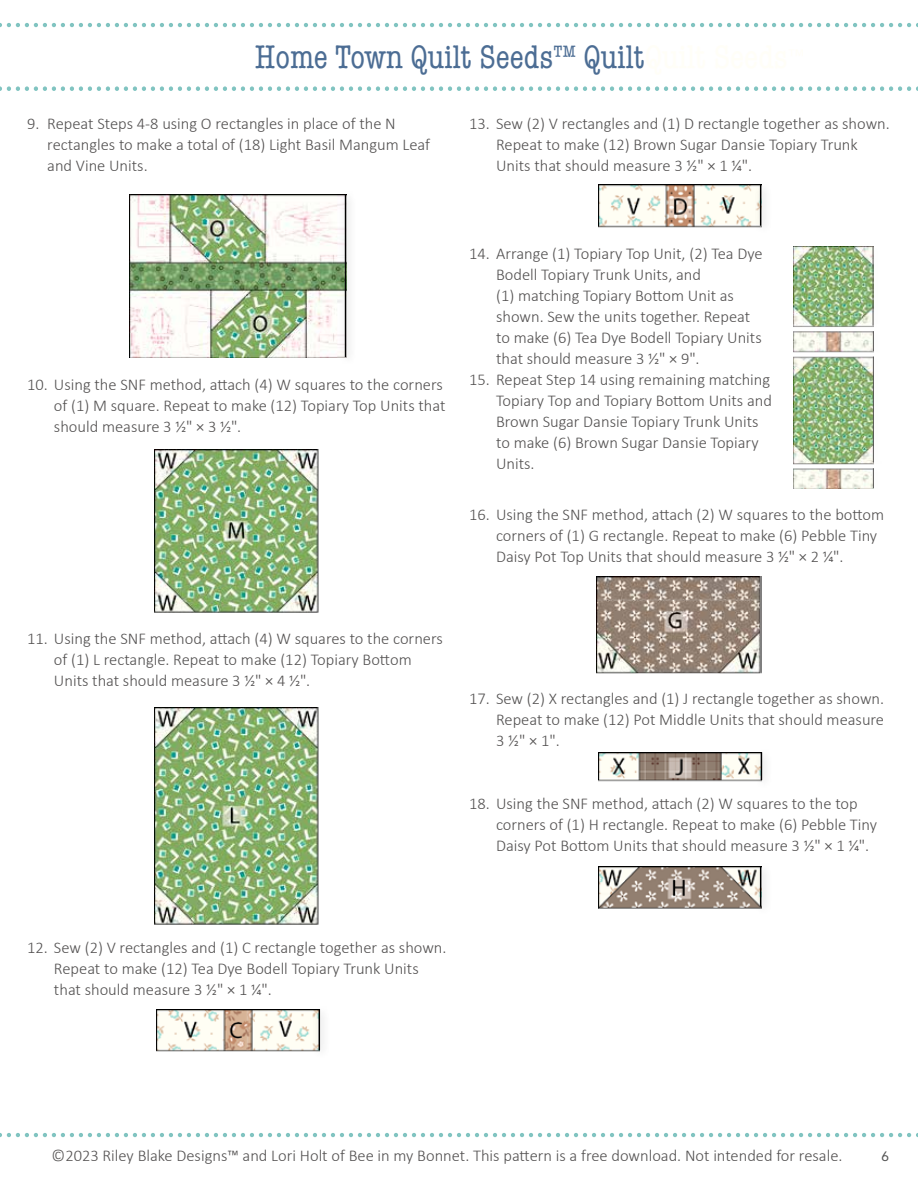
<style>
.page{position:relative;width:918px;height:1188px;background:#fff}
.page>*{position:absolute;margin:0;border:0;box-sizing:border-box;transform-origin:0 0}
.t1{font:condensed 33px "American Typewriter ITC Pro";color:#4c6d94}
.t2{font:300 16.5px/21px "Calibri";color:#535151}
.t3{font:13.5px "Avenir LT Std";color:#525252}
.s1{font-size:27px}
.s2{color:#fffef7}
</style>
<div class="page">
<svg style="left:0;top:1133px;width:918px;height:4px"></svg>
<svg style="left:0;top:86px;width:918px;height:5px"></svg>
<svg style="left:0;top:23px;width:918px;height:4px"></svg>
<img style="left:130px;top:194px;width:209px;height:163px">
<img style="left:155px;top:449px;width:164px;height:164px">
<img style="left:155px;top:707px;width:164px;height:218px">
<img style="left:157px;top:1009px;width:156px;height:43px">
<img style="left:599px;top:185px;width:155px;height:43px">
<img style="left:794px;top:246px;width:73px;height:242px">
<img style="left:597px;top:577px;width:164px;height:96px">
<img style="left:599px;top:752px;width:156px;height:30px">
<img style="left:599px;top:866px;width:155px;height:43px">
<div style="left:867px;top:243px;width:17px;height:91px;background:#000;opacity:.3"></div>
<hr style="left:873px;top:246px;width:1px;height:80px;background:#535151">
<div style="left:867px;top:353px;width:17px;height:118px;background:#000;opacity:.3"></div>
<hr style="left:873px;top:357px;width:1px;height:106px;background:#535151">
<div style="left:867px;top:328px;width:17px;height:31px;background:#000;opacity:.3"></div>
<svg style="left:873px;top:331px;width:1px;height:20px"></svg>
<div style="left:867px;top:465px;width:17px;height:31px;background:#000;opacity:.3"></div>
<svg style="left:873px;top:468px;width:1px;height:20px"></svg>
<div style="left:339px;top:190px;width:18px;height:177px;background:#000;opacity:.3"></div>
<hr style="left:345px;top:194px;width:1px;height:163px;background:#000">
<div style="left:754px;top:180px;width:18px;height:55px;background:#000;opacity:.3"></div>
<hr style="left:760px;top:185px;width:1px;height:41px;background:#000">
<div style="left:755px;top:747px;width:18px;height:43px;background:#000;opacity:.3"></div>
<svg style="left:761px;top:752px;width:1px;height:28px"></svg>
<div style="left:313px;top:1004px;width:17px;height:56px;background:#000;opacity:.3"></div>
<hr style="left:319px;top:1009px;width:1px;height:41px;background:#000">
<div style="left:754px;top:862px;width:18px;height:54px;background:#000;opacity:.3"></div>
<hr style="left:760px;top:867px;width:1px;height:40px;background:#000">
<h1 class="t1" style="left:255px;top:38px;width:551px">Home Town Quilt Seeds<span class="s1">™</span> Quilt<span class="s2">Quilt Seeds</span><sup>™</sup></h1>
<p class="t2" style="left:47px;top:113px;width:384px;text-indent:-20px">9. Repeat Steps 4-8 using O rectangles in place of the N rectangles to make a total of (18) Light Basil Mangum Leaf and Vine Units.</p>
<p class="t2" style="left:496px;top:113px;width:395px;text-indent:-27px">13. Sew (2) V rectangles and (1) D rectangle together as shown.<br>Repeat to make (12) Brown Sugar Dansie Topiary Trunk<br>Units that should measure 3 ½" × 1 1/4".</p>
<p class="t2" style="left:54px;top:374px;width:393px;text-indent:-27px">10. Using the SNF method, attach (4) W squares to the corners of (1) M square. Repeat to make (12) Topiary Top Units that should measure 3 1/2" × 3 1/2".</p>
<p class="t2" style="left:496px;top:242px;width:268px;text-indent:-27px">14. Arrange (1) Topiary Top Unit, (2) Tea Dye Bodell Topiary Trunk Units, and<br>(1) matching Topiary Bottom Unit as shown. Sew the units together. Repeat to make (6) Tea Dye Bodell Topiary Units that should measure 3 1/2" × 9".</p>
<p class="t2" style="left:496px;top:369px;width:277px;text-indent:-27px">15. Repeat Step 14 using remaining matching Topiary Top and Topiary Bottom Units and Brown Sugar Dansie Topiary Trunk Units to make (6) Brown Sugar Dansie Topiary Units.</p>
<p class="t2" style="left:496px;top:504px;width:390px;text-indent:-27px">16. Using the SNF method, attach (2) W squares to the bottom corners of (1) G rectangle. Repeat to make (6) Pebble Tiny<br>Daisy Pot Top Units that should measure 3 1/2" × 2 1/4".</p>
<p class="t2" style="left:54px;top:628px;width:390px;text-indent:-27px">11. Using the SNF method, attach (4) W squares to the corners of (1) L rectangle. Repeat to make (12) Topiary Bottom<br>Units that should measure 3 1/2" × 4 1/2".</p>
<p class="t2" style="left:496px;top:687px;width:390px;text-align:justify;text-indent:-27px">17. Sew (2) X rectangles and (1) J rectangle together as shown.<br>Repeat to make (12) Pot Middle Units that should measure 3 ½" × 1".</p>
<p class="t2" style="left:496px;top:793px;width:382px;text-indent:-27px">18. Using the SNF method, attach (2) W squares to the top corners of (1) H rectangle. Repeat to make (6) Pebble Tiny<br>Daisy Pot Bottom Units that should measure 3 1/2" × 1 1/4".</p>
<p class="t2" style="left:54px;top:937px;width:394px;text-indent:-27px">12. Sew (2) V rectangles and (1) C rectangle together as shown.<br>Repeat to make (12) Tea Dye Bodell Topiary Trunk Units that should measure 3 ½" × 1 1/4".</p>
<p class="t2" style="left:52px;top:1145px;width:792px">©2023 Riley Blake Designs™ and Lori Holt of Bee in my Bonnet. This pattern is a free download. Not intended for resale.</p>
<p class="t3" style="left:882px;top:1149px;width:9px">6</p>
</div>
